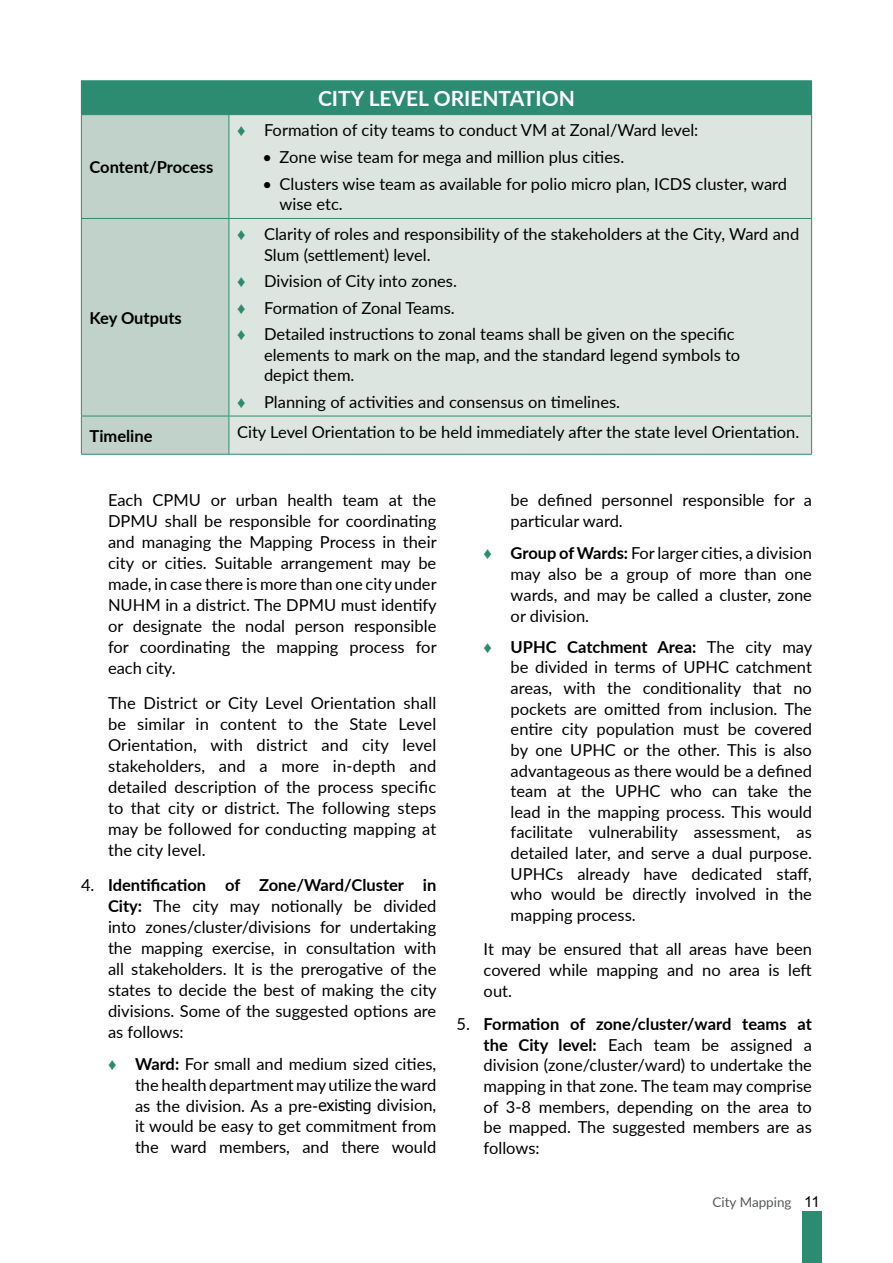
<style>
.page{position:relative;width:893px;height:1263px;background:#fff}
.page>*{position:absolute;margin:0;border:0;box-sizing:border-box;transform-origin:0 0}
.t1{font:700 21px "Lato";color:#fff}
.t2{font:16.5px/21px "Lato";color:#000;text-align:justify}
.t3{font:700 16.5px "Lato";color:#000}
.t4{font:13.5px "Lato";color:#58595b}
.s1{font-family:"Arial";color:#2c8c72}
.s2{font-weight:700}
.s3{font-family:"Tahoma";font-size:15.75px}
.s4{font-family:"Arial";font-size:15px;color:#000}
</style>
<div class="page">
<div style="left:802px;top:1211px;width:19px;height:52px;background:#2c8c72"></div>
<div style="left:81px;top:81px;width:731px;height:34px;background:#2c8c72"></div>
<div style="left:82px;top:115px;width:147px;height:339px;background:#c0d2c9"></div>
<div style="left:230px;top:115px;width:581px;height:339px;background:#dde5e0"></div>
<hr style="left:811px;top:115px;width:1px;height:103px;background:#2c8c72">
<hr style="left:229px;top:218px;width:583px;height:1px;background:#2c8c72">
<hr style="left:811px;top:219px;width:1px;height:197px;background:#2c8c72">
<hr style="left:229px;top:416px;width:583px;height:1px;background:#2c8c72">
<hr style="left:811px;top:416px;width:1px;height:38px;background:#2c8c72">
<hr style="left:229px;top:454px;width:583px;height:1px;background:#2c8c72">
<hr style="left:81px;top:80px;width:148px;height:1px;background:#2c8c72">
<hr style="left:229px;top:80px;width:583px;height:1px;background:#2c8c72">
<hr style="left:81px;top:115px;width:1px;height:103px;background:#2c8c72">
<hr style="left:229px;top:115px;width:1px;height:103px;background:#2c8c72">
<hr style="left:81px;top:218px;width:148px;height:1px;background:#2c8c72">
<hr style="left:81px;top:219px;width:1px;height:197px;background:#2c8c72">
<hr style="left:229px;top:219px;width:1px;height:197px;background:#2c8c72">
<hr style="left:81px;top:416px;width:148px;height:1px;background:#2c8c72">
<hr style="left:81px;top:416px;width:1px;height:38px;background:#2c8c72">
<hr style="left:229px;top:416px;width:1px;height:38px;background:#2c8c72">
<hr style="left:81px;top:454px;width:148px;height:1px;background:#2c8c72">
<p class="t3" style="left:89px;top:155px;width:125px">Content/Process</p>
<p class="t3" style="left:89px;top:306px;width:94px">Key Outputs</p>
<p class="t1" style="left:318px;top:83px;width:64px">City Leve</p>
<p class="t1" style="left:418px;top:83px;width:46px">l Orientation</p>
<p class="t2" style="left:237px;top:119px;width:463px"><span class="s1">♦</span> Formation of city teams to conduct VM at Zonal/Ward level:</p>
<p class="t2" style="left:263px;top:146px;width:363px">• Zone wise team for mega and million plus cities.</p>
<p class="t2" style="left:280px;top:173px;width:509px;line-height:20.2px;text-indent:-17px">• Clusters wise team as available for polio micro plan, ICDS cluster, ward wise etc.</p>
<p class="t2" style="left:264px;top:223px;width:537px;line-height:20.2px;text-indent:-27px"><span class="s1">♦</span> Clarity of roles and responsibility of the stakeholders at the City, Ward and<br>Slum (settlement) level.</p>
<p class="t2" style="left:237px;top:267px;width:499px;line-height:26.7px;text-align:left"><span class="s1">♦</span> Division of City into zones.<br><span class="s1">♦</span> Formation of Zonal Teams.<br><span class="s1">♦</span> Detailed instructions to zonal teams shall be given on the specific</p>
<p class="t2" style="left:264px;top:344px;width:478px;line-height:20.2px">elements to mark on the map, and the standard legend symbols to depict them.</p>
<p class="t2" style="left:237px;top:390px;width:385px"><span class="s1">♦</span> Planning of activities and consensus on timelines.</p>
<p class="t3" style="left:90px;top:424px;width:65px">Timeline</p>
<p class="t2" style="left:237px;top:421px;width:564px">City Level Orientation to be held immediately after the state level Orientation.</p>
<p class="t2" style="left:108px;top:489px;width:330px">Each CPMU or urban health team at the DPMU shall be responsible for coordinating and managing the Mapping Process in their city or cities. Suitable arrangement may be made, in case there is more than one city under NUHM in a district. The DPMU must identify or designate the nodal person responsible for coordinating the mapping process for each city.</p>
<p class="t2" style="left:108px;top:691px;width:330px">The District or City Level Orientation shall be similar in content to the State Level Orientation, with district and city level stakeholders, and a more in-depth and detailed description of the process specific to that city or district. The following steps may be followed for conducting mapping at the city level.</p>
<p class="t2" style="left:108px;top:873px;width:330px;text-indent:-27px">4. <span class="s2">Identification of Zone/Ward/Cluster in City:</span> The city may notionally be divided into zones/cluster/divisions for undertaking the mapping exercise, in consultation with all stakeholders. It is the prerogative of the states to decide the best of making the city divisions. Some of the suggested options are as follows:</p>
<p class="t2" style="left:135px;top:1052px;width:303px;text-indent:-27px"><span class="s1">♦</span> <span class="s2">Ward:</span> For small and medium sized cities, the health department may utilize the ward as the division. As a pre-<span class="s3">existing</span> division, it would be easy to get commitment from the ward members, and there would</p>
<p class="t2" style="left:511px;top:489px;width:303px">be defined personnel responsible for a particular ward.</p>
<p class="t2" style="left:511px;top:541px;width:303px;text-indent:-27px"><span class="s1">♦</span> <span class="s2">Group of Wards:</span> For larger cities, a division may also be a group of more than one wards, and may be called a cluster, zone or division.</p>
<p class="t2" style="left:511px;top:636px;width:303px;text-indent:-27px"><span class="s1">♦</span> <span class="s2">UPHC Catchment Area:</span> The city may be divided in terms of UPHC catchment areas, with the conditionality that no pockets are omitted from inclusion. The entire city population must be covered by one UPHC or the other. This is also advantageous as there would be a defined team at the UPHC who can take the lead in the mapping process. This would facilitate vulnerability assessment, as detailed later, and serve a dual purpose.<br>UPHCs already have dedicated staff, who would be directly involved in the mapping process.</p>
<p class="t2" style="left:484px;top:937px;width:330px">It may be ensured that all areas have been covered while mapping and no area is left out.</p>
<p class="t2" style="left:484px;top:1013px;width:330px;text-indent:-27px">5. <span class="s2">Formation of zone/cluster/ward teams at the City level:</span> Each team be assigned a division (zone/cluster/ward) to undertake the mapping in that zone. The team may comprise of 3-8 members, depending on the area to be mapped. The suggested members are as follows:</p>
<p class="t4" style="left:712px;top:1192px;width:109px">City Mapping <span class="s4">11</span></p>
</div>
